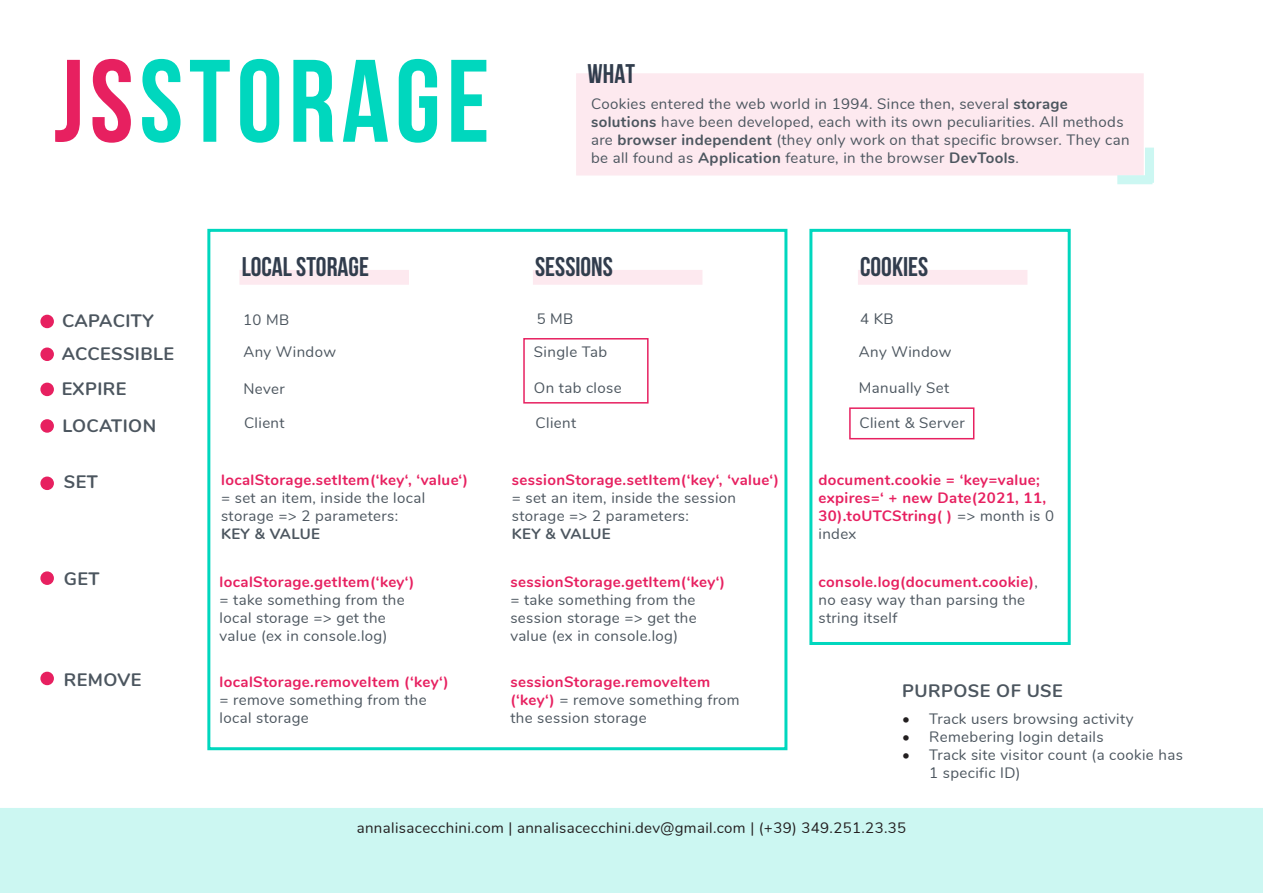
<style>
.page{position:relative;width:1263px;height:893px;background:#fff}
.page>*{position:absolute;margin:0;border:0;box-sizing:border-box;transform-origin:0 0}
.t1{font:700 117px "Bebas Neue";letter-spacing:.05em;color:#00d7be}
.t2{font:700 27px "Bebas Neue";color:#313d4d}
.Paragraph_standard{font:700 18px "Nunito";letter-spacing:.025em;color:#4c565f}
.Paragraph_standard-2{font:15px/18px "Nunito";letter-spacing:.025em;color:#4c565f}
.Paragraph_standard-3{font:700 15px/18px "Nunito";letter-spacing:.025em;color:#e72060}
.t3{font:15px "Nunito";letter-spacing:.025em;color:#231f20}
.Paragraph_standard-4{font:700 15px "Nunito";letter-spacing:.025em;color:#4c565f}
.s1{color:#e72060}
.s2{font-weight:700}
.s3{font-weight:700;color:#e72060}
.s4{font-weight:400;color:#4c565f}
.s5{color:#231f20}
</style>
<div class="page">
<div style="left:0;top:808px;width:1263px;height:85px;background:#ccf7f2"></div>
<div style="left:576px;top:73px;width:568px;height:103px;background:#fde9ef"></div>
<div style="left:1117px;top:175px;width:35px;height:9px;background:#ccf7f2"></div>
<div style="left:1145px;top:148px;width:9px;height:35px;background:#ccf7f2"></div>
<div style="left:858px;top:270px;width:169px;height:15px;background:#fde9ef"></div>
<div style="left:239px;top:270px;width:170px;height:15px;background:#fde9ef"></div>
<div style="left:533px;top:270px;width:169px;height:15px;background:#fde9ef"></div>
<div style="left:41px;top:315px;width:12px;height:12px;background:#e72060;border-radius:50%"></div>
<div style="left:40px;top:315px;width:14px;height:13px;border:2px solid #e72060;border-radius:50%"></div>
<div style="left:41px;top:420px;width:12px;height:12px;background:#e72060;border-radius:50%"></div>
<div style="left:40px;top:419px;width:14px;height:14px;border:2px solid #e72060;border-radius:50%"></div>
<div style="left:41px;top:383px;width:12px;height:12px;background:#e72060;border-radius:50%"></div>
<div style="left:40px;top:383px;width:14px;height:13px;border:2px solid #e72060;border-radius:50%"></div>
<div style="left:41px;top:348px;width:12px;height:12px;background:#e72060;border-radius:50%"></div>
<div style="left:40px;top:347px;width:14px;height:14px;border:2px solid #e72060;border-radius:50%"></div>
<div style="left:41px;top:477px;width:12px;height:12px;background:#e72060;border-radius:50%"></div>
<div style="left:40px;top:477px;width:14px;height:13px;border:2px solid #e72060;border-radius:50%"></div>
<div style="left:41px;top:572px;width:12px;height:12px;background:#e72060;border-radius:50%"></div>
<div style="left:40px;top:571px;width:14px;height:14px;border:2px solid #e72060;border-radius:50%"></div>
<div style="left:41px;top:672px;width:12px;height:12px;background:#e72060;border-radius:50%"></div>
<div style="left:40px;top:672px;width:14px;height:13px;border:2px solid #e72060;border-radius:50%"></div>
<div style="left:207px;top:229px;width:580px;height:521px;border:3px solid #00d7be"></div>
<div style="left:809px;top:229px;width:262px;height:416px;border:3px solid #00d7be"></div>
<div style="left:523px;top:338px;width:125px;height:66px;border:2px solid #e72060"></div>
<div style="left:849px;top:407px;width:125px;height:32px;border:2px solid #e72060"></div>
<p class="t1" style="left:54px;top:37px;width:437px"><span class="s1">Js</span>STORAGE</p>
<p class="t2" style="left:588px;top:59px;width:49px">WHAT</p>
<p class="Paragraph_standard-2" style="left:591px;top:94px;width:540px">Cookies entered the web world in 1994. Since then, several <span class="s2">storage solutions</span> have been developed, each with its own peculiarities. All methods are <span class="s2">browser independent</span> (they only work on that specific browser. They can be all found as <span class="s2">Application</span> feature, in the browser <span class="s2">DevTools</span>.</p>
<p class="t2" style="left:242px;top:252px;width:129px">LOCAL STORAGE</p>
<p class="t2" style="left:535px;top:252px;width:79px">SESSIONS</p>
<p class="t2" style="left:860px;top:252px;width:70px">COOKIES</p>
<p class="Paragraph_standard" style="left:62px;top:308px;width:93px">CAPACITY</p>
<p class="Paragraph_standard-2" style="left:243px;top:310px;width:48px">10 MB</p>
<p class="Paragraph_standard-2" style="left:537px;top:309px;width:38px">5 MB</p>
<p class="Paragraph_standard-2" style="left:860px;top:309px;width:35px">4 KB</p>
<p class="Paragraph_standard" style="left:62px;top:340px;width:114px">ACCESSIBLE</p>
<p class="Paragraph_standard-2" style="left:243px;top:342px;width:94px">Any Window</p>
<p class="Paragraph_standard-2" style="left:534px;top:342px;width:75px">Single Tab</p>
<p class="Paragraph_standard-2" style="left:859px;top:342px;width:94px">Any Window</p>
<p class="Paragraph_standard" style="left:62px;top:375px;width:66px">EXPIRE</p>
<p class="Paragraph_standard-2" style="left:243px;top:378px;width:43px">Never</p>
<p class="Paragraph_standard-2" style="left:534px;top:378px;width:89px">On tab close</p>
<p class="Paragraph_standard-2" style="left:859px;top:378px;width:92px">Manually Set</p>
<p class="Paragraph_standard" style="left:62px;top:412px;width:95px">LOCATION</p>
<p class="Paragraph_standard-2" style="left:244px;top:413px;width:42px">Client</p>
<p class="Paragraph_standard-2" style="left:536px;top:413px;width:42px">Client</p>
<p class="Paragraph_standard-2" style="left:859px;top:413px;width:107px">Client &amp; Server</p>
<p class="Paragraph_standard" style="left:64px;top:469px;width:36px">SET</p>
<p class="Paragraph_standard-2" style="left:221px;top:470px;width:248px"><span class="s3">localStorage.setItem(‘key‘, ‘value‘) </span>= set an item, inside the local storage =&gt; 2 parameters:</p>
<p class="Paragraph_standard-4" style="left:221px;top:523px;width:100px">KEY &amp; VALUE</p>
<p class="Paragraph_standard-2" style="left:512px;top:470px;width:269px"><span class="s3">sessionStorage.setItem(‘key‘, ‘value‘) </span>= set an item, inside the session storage =&gt; 2 parameters:</p>
<p class="Paragraph_standard-4" style="left:512px;top:523px;width:100px">KEY &amp; VALUE</p>
<p class="Paragraph_standard-3" style="left:818px;top:470px;width:237px">document.cookie = ‘key=value; expires=‘ + new Date(2021, 11,<br>30).toUTCString( ) <span class="s4">=&gt; month is 0 index</span></p>
<p class="Paragraph_standard" style="left:64px;top:565px;width:37px">GET</p>
<p class="Paragraph_standard-2" style="left:220px;top:571px;width:196px"><span class="s3">localStorage.getItem(‘key‘) </span>= take something from the local storage =&gt; get the value (ex in console.log)</p>
<p class="Paragraph_standard-2" style="left:510px;top:571px;width:216px"><span class="s3">sessionStorage.getItem(‘key‘) </span>= take something from the session storage =&gt; get the value (ex in console.log)</p>
<p class="Paragraph_standard-2" style="left:818px;top:571px;width:221px"><span class="s3">console.log(document.cookie)</span>, no easy way than parsing the string itself</p>
<p class="Paragraph_standard" style="left:64px;top:667px;width:79px">REMOVE</p>
<p class="Paragraph_standard-2" style="left:220px;top:672px;width:230px"><span class="s3">localStorage.removeItem (‘key‘) </span>= remove something from the local storage</p>
<p class="Paragraph_standard-2" style="left:510px;top:672px;width:231px"><span class="s3">sessionStorage.removeItem (‘key‘)</span> = remove something from the session storage</p>
<p class="Paragraph_standard" style="left:902px;top:677px;width:162px">PURPOSE OF USE</p>
<p class="Paragraph_standard-2" style="left:902px;top:708px;width:233px"><span class="s5">•</span> Track users browsing activity</p>
<p class="Paragraph_standard-2" style="left:902px;top:726px;width:203px"><span class="s5">•</span> Remebering login details</p>
<p class="Paragraph_standard-2" style="left:929px;top:744px;width:255px;text-indent:-27px"><span class="s5">•</span> Track site visitor count (a cookie has<br>1 specific ID)</p>
<p class="t3" style="left:357px;top:816px;width:551px">annalisacecchini.com | annalisacecchini.dev@gmail.com | (+39) 349.251.23.35</p>
</div>
